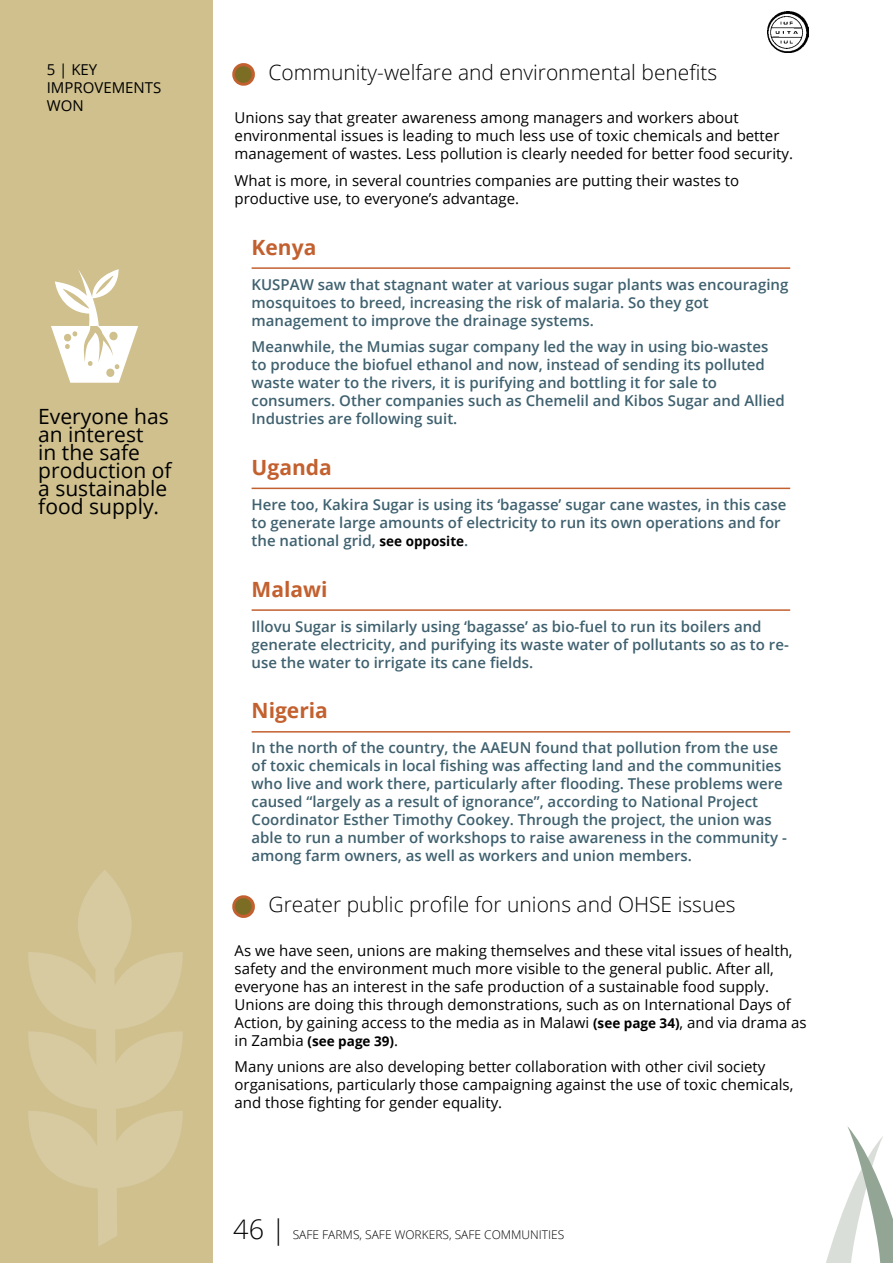
<style>
.page{position:relative;width:893px;height:1263px;background:#fff}
.page>*{position:absolute;margin:0;border:0;box-sizing:border-box;transform-origin:0 0}
.t1{font:300 27px "Open Sans";color:#000}
.t2{font:300 21px "Open Sans";color:#000}
.t3{font:21px/18px "Open Sans";color:#000}
.t4{font:700 21px "Open Sans";color:#c3602f}
.t5{font:600 15px/18px "Open Sans";color:#3f616f}
.t6{font:15px/18px "Open Sans";color:#000}
.t7{font:700 13.5px "Open Sans";color:#000}
.t8{font:300 12px "Open Sans";color:#000}
.s1{color:#7c6d25}
.s2{font-weight:700;font-size:13.5px;color:#000}
.s3{font-weight:700;font-size:13.5px}
.s4{font-weight:400;font-size:15px}
</style>
<div class="page">
<div style="left:0;top:0;width:213px;height:1263px;background:#cfc08e"></div>
<svg style="left:27px;top:870px;width:157px;height:377px;background:#d3c597"></svg>
<img style="left:768px;top:11px;width:41px;height:42px">
<svg style="left:826px;top:1126px;width:67px;height:137px"></svg>
<hr style="left:252px;top:267px;width:538px;height:2px;background:#c3602f">
<hr style="left:252px;top:488px;width:538px;height:1px;background:#c3602f">
<hr style="left:252px;top:609px;width:538px;height:2px;background:#c3602f">
<hr style="left:252px;top:731px;width:538px;height:1px;background:#c3602f">
<svg style="left:232px;top:63px;width:23px;height:23px"></svg>
<svg style="left:232px;top:895px;width:23px;height:23px"></svg>
<svg style="left:51px;top:269px;width:87px;height:114px"></svg>
<p class="t6" style="left:47px;top:60px;width:116px">5 | KEY<br>IMPROVEMENTS<br>WON</p>
<h2 class="t3" style="left:38px;top:407px;width:135px">Everyone has an interest<br>in the safe production of a sustainable food supply.</h2>
<h2 class="t2" style="left:235px;top:58px;width:484px"><span class="s1">●</span> Community-welfare and environmental benefits</h2>
<p class="t6" style="left:235px;top:109px;width:560px">Unions say that greater awareness among managers and workers about environmental issues is leading to much less use of toxic chemicals and better management of wastes. Less pollution is clearly needed for better food security.</p>
<p class="t6" style="left:235px;top:171px;width:506px">What is more, in several countries companies are putting their wastes to productive use, to everyone’s advantage.</p>
<h2 class="t4" style="left:252px;top:232px;width:66px">Kenya</h2>
<p class="t5" style="left:252px;top:275px;width:538px">KUSPAW saw that stagnant water at various sugar plants was encouraging mosquitoes to breed, increasing the risk of malaria. So they got management to improve the drainage systems.</p>
<p class="t5" style="left:252px;top:337px;width:535px">Meanwhile, the Mumias sugar company led the way in using bio-wastes to produce the biofuel ethanol and now, instead of sending its polluted waste water to the rivers, it is purifying and bottling it for sale to consumers. Other companies such as Chemelil and Kibos Sugar and Allied Industries are following suit.</p>
<h2 class="t4" style="left:252px;top:452px;width:82px">Uganda</h2>
<p class="t5" style="left:252px;top:495px;width:536px">Here too, Kakira Sugar is using its ‘bagasse’ sugar cane wastes, in this case to generate large amounts of electricity to run its own operations and for the national grid, <span class="s2">see opposite</span>.</p>
<h2 class="t4" style="left:252px;top:574px;width:77px">Malawi</h2>
<p class="t5" style="left:252px;top:617px;width:539px">Illovu Sugar is similarly using ‘bagasse’ as bio-fuel to run its boilers and generate electricity, and purifying its waste water of pollutants so as to re&shy;use the water to irrigate its cane fields.</p>
<h2 class="t4" style="left:252px;top:696px;width:78px">Nigeria</h2>
<p class="t5" style="left:252px;top:738px;width:537px">In the north of the country, the AAEUN found that pollution from the use of toxic chemicals in local fishing was affecting land and the communities who live and work there, particularly after flooding. These problems were caused “largely as a result of ignorance”, according to National Project Coordinator Esther Timothy Cookey. Through the project, the union was able to run a number of workshops to raise awareness in the community - among farm owners, as well as workers and union members.</p>
<h2 class="t2" style="left:235px;top:890px;width:503px"><span class="s1">●</span> Greater public profile for unions and OHSE issues</h2>
<p class="t6" style="left:235px;top:941px;width:574px">As we have seen, unions are making themselves and these vital issues of health, safety and the environment much more visible to the general public. After all, everyone has an interest in the safe production of a sustainable food supply.<br>Unions are doing this through demonstrations, such as on International Days of Action, by gaining access to the media as in Malawi <span class="s3">(see page 34)</span>, and via drama as</p>
<p class="t7" style="left:235px;top:1031px;width:165px"><span class="s4">in Zambia</span> (see page 39)<span class="s4">.</span></p>
<p class="t6" style="left:235px;top:1057px;width:560px">Many unions are also developing better collaboration with other civil society organisations, particularly those campaigning against the use of toxic chemicals, and those fighting for gender equality.</p>
<h1 class="t1" style="left:233px;top:1210px;width:54px">46 |</h1>
<p class="t8" style="left:293px;top:1226px;width:272px">Safe farms, safe workers, safe communities</p>
</div>
